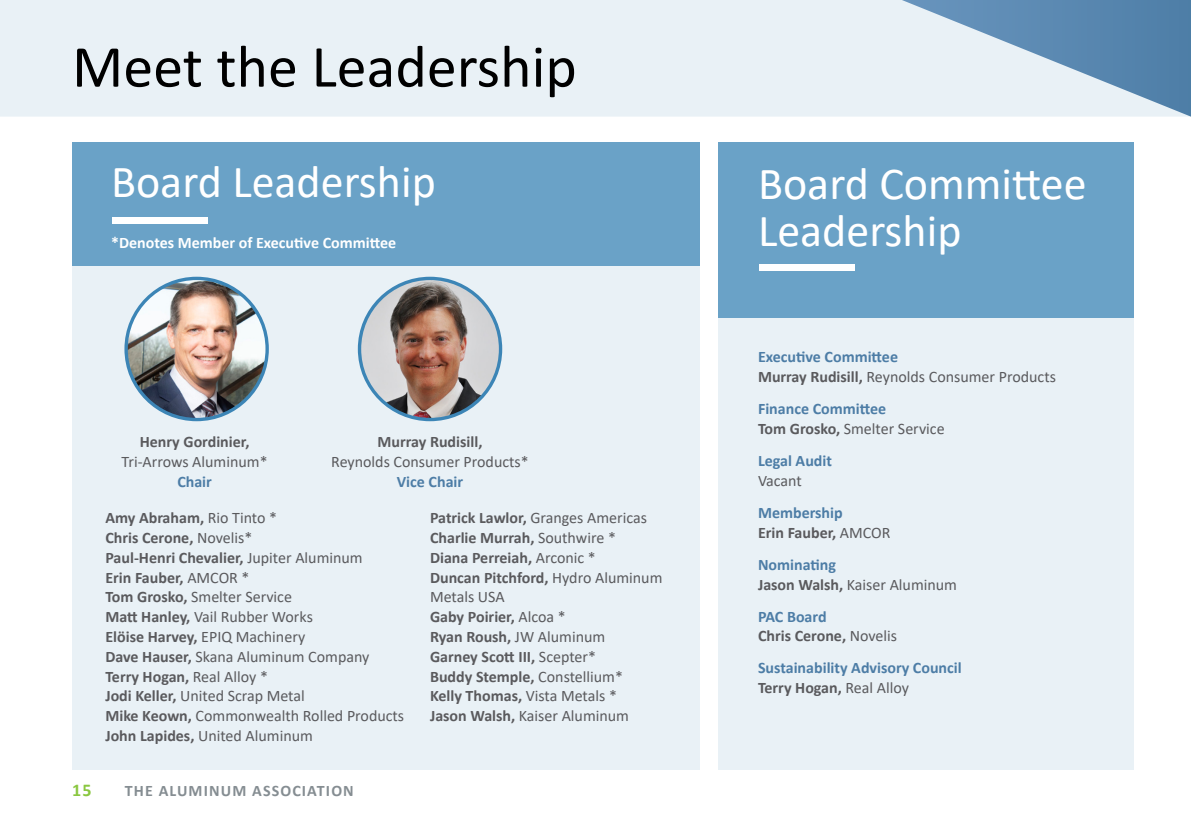
<style>
.page{position:relative;width:1191px;height:840px;background:#fff}
.page>*{position:absolute;margin:0;border:0;box-sizing:border-box;transform-origin:0 0}
.t1{font:60px "Calibri";color:#000}
.t2{font:46px "Calibri";color:#fff}
.t3{font:700 18px "Calibri";color:#8ac740}
.t4{font:16px/19.8px "Calibri";color:#5a5a5d}
.t5{font:700 16px "Calibri";color:#5a5a5d}
.t6{font:700 16px "Calibri";color:#4d7da6}
.t7{font:700 16px "Calibri";color:#fff}
.t8{font:700 16px "Calibri";letter-spacing:.07em;color:#858d92}
.s1{font-weight:400}
.s2{font-weight:700}
</style>
<div class="page">
<div style="left:0;top:0;width:902px;height:117px;background:#e9f1f6"></div>
<svg style="left:902px;top:0;width:289px;height:117px;background:#a0bbd2"></svg>
<div style="left:718px;top:317px;width:416px;height:451px;background:#e9f1f6"></div>
<div style="left:72px;top:265px;width:628px;height:503px;background:#e9f1f6"></div>
<div style="left:72px;top:142px;width:628px;height:123px;background:#6aa2c7"></div>
<div style="left:718px;top:142px;width:416px;height:175px;background:#6aa2c7"></div>
<div style="left:112px;top:216px;width:95px;height:7px;background:#fff"></div>
<div style="left:759px;top:264px;width:95px;height:7px;background:#fff"></div>
<img style="left:127px;top:278px;width:140px;height:141px">
<div style="left:124px;top:276px;width:145px;height:145px;border:3px solid #3c85b6;border-radius:50%"></div>
<img style="left:359px;top:278px;width:141px;height:141px;border-radius:70px">
<div style="left:358px;top:276px;width:144px;height:145px;border:3px solid #3c85b6;border-radius:50%"></div>
<p class="t1" style="left:72px;top:25px;width:506px">Meet the Leadership</p>
<p class="t2" style="left:111px;top:150px;width:326px">Board Leadership</p>
<p class="t2" style="left:758px;top:152px;width:330px">Board Committee</p>
<p class="t2" style="left:758px;top:198px;width:205px">Leadership</p>
<p class="t7" style="left:111px;top:231px;width:286px">*Denotes Member of Executive Committee</p>
<p class="t5" style="left:140px;top:430px;width:111px">Henry Gordinier,</p>
<p class="t4" style="left:122px;top:451px;width:147px">Tri-Arrows Aluminum*</p>
<p class="t6" style="left:177px;top:470px;width:36px">Chair</p>
<p class="t5" style="left:377px;top:430px;width:106px">Murray Rudisill,</p>
<p class="t4" style="left:331px;top:451px;width:199px">Reynolds Consumer Products*</p>
<p class="t6" style="left:397px;top:470px;width:68px">Vice Chair</p>
<p class="t5" style="left:105px;top:506px;width:173px">Amy Abraham, <span class="s1">Rio Tinto *</span></p>
<p class="t5" style="left:105px;top:526px;width:148px">Chris Cerone, <span class="s1">Novelis*</span></p>
<p class="t5" style="left:105px;top:545px;width:259px">Paul-Henri Chevalier, <span class="s1">Jupiter Aluminum</span></p>
<p class="t5" style="left:105px;top:565px;width:146px">Erin Fauber, <span class="s1">AMCOR *</span></p>
<p class="t4" style="left:105px;top:586px;width:188px"><span class="s2">Tom Grosko,</span> Smelter Service</p>
<p class="t4" style="left:105px;top:606px;width:209px"><span class="s2">Matt Hanley,</span> Vail Rubber Works</p>
<p class="t5" style="left:105px;top:625px;width:201px">Elöise Harvey, <span class="s1">EPIQ Machinery</span></p>
<p class="t4" style="left:105px;top:645px;width:266px"><span class="s2">Dave Hauser,</span> Skana Aluminum Company</p>
<p class="t5" style="left:105px;top:664px;width:164px">Terry Hogan, <span class="s1">Real Alloy *</span></p>
<p class="t4" style="left:105px;top:685px;width:201px"><span class="s2">Jodi Keller,</span> United Scrap Metal</p>
<p class="t4" style="left:105px;top:705px;width:300px"><span class="s2">Mike Keown,</span> Commonwealth Rolled Products</p>
<p class="t4" style="left:105px;top:725px;width:209px"><span class="s2">John Lapides,</span> United Aluminum</p>
<p class="t3" style="left:72px;top:776px;width:21px">15</p>
<p class="t8" style="left:125px;top:778px;width:230px">THE ALUMINUM ASSOCIATION</p>
<p class="t4" style="left:430px;top:507px;width:218px"><span class="s2">Patrick Lawlor,</span> Granges Americas</p>
<p class="t5" style="left:430px;top:526px;width:187px">Charlie Murrah, <span class="s1">Southwire *</span></p>
<p class="t5" style="left:430px;top:545px;width:167px">Diana Perreiah, <span class="s1">Arconic *</span></p>
<p class="t4" style="left:430px;top:566px;width:234px"><span class="s2">Duncan Pitchford,</span> Hydro Aluminum<br>Metals USA</p>
<p class="t5" style="left:430px;top:605px;width:137px">Gaby Poirier, <span class="s1">Alcoa *</span></p>
<p class="t5" style="left:430px;top:625px;width:177px">Ryan Roush, <span class="s1">JW Aluminum</span></p>
<p class="t5" style="left:430px;top:644px;width:168px">Garney Scott III, <span class="s1">Scepter*</span></p>
<p class="t5" style="left:430px;top:664px;width:194px">Buddy Stemple, <span class="s1">Constellium*</span></p>
<p class="t5" style="left:430px;top:684px;width:188px">Kelly Thomas, <span class="s1">Vista Metals *</span></p>
<p class="t4" style="left:430px;top:705px;width:201px"><span class="s2">Jason Walsh,</span> Kaiser Aluminum</p>
<p class="t6" style="left:758px;top:345px;width:142px">Executive Committee</p>
<p class="t4" style="left:758px;top:366px;width:299px"><span class="s2">Murray Rudisill,</span> Reynolds Consumer Products</p>
<p class="t6" style="left:758px;top:397px;width:130px">Finance Committee</p>
<p class="t4" style="left:758px;top:418px;width:188px"><span class="s2">Tom Grosko,</span> Smelter Service</p>
<p class="t6" style="left:758px;top:449px;width:75px">Legal Audit</p>
<p class="t4" style="left:758px;top:470px;width:45px">Vacant</p>
<p class="t6" style="left:758px;top:501px;width:86px">Membership</p>
<p class="t5" style="left:758px;top:520px;width:134px">Erin Fauber, <span class="s1">AMCOR</span></p>
<p class="t6" style="left:758px;top:552px;width:79px">Nominating</p>
<p class="t4" style="left:758px;top:573px;width:201px"><span class="s2">Jason Walsh,</span> Kaiser Aluminum</p>
<p class="t6" style="left:758px;top:604px;width:70px">PAC Board</p>
<p class="t5" style="left:758px;top:624px;width:140px">Chris Cerone, <span class="s1">Novelis</span></p>
<p class="t6" style="left:758px;top:656px;width:205px">Sustainability Advisory Council</p>
<p class="t5" style="left:758px;top:676px;width:152px">Terry Hogan, <span class="s1">Real Alloy</span></p>
</div>
